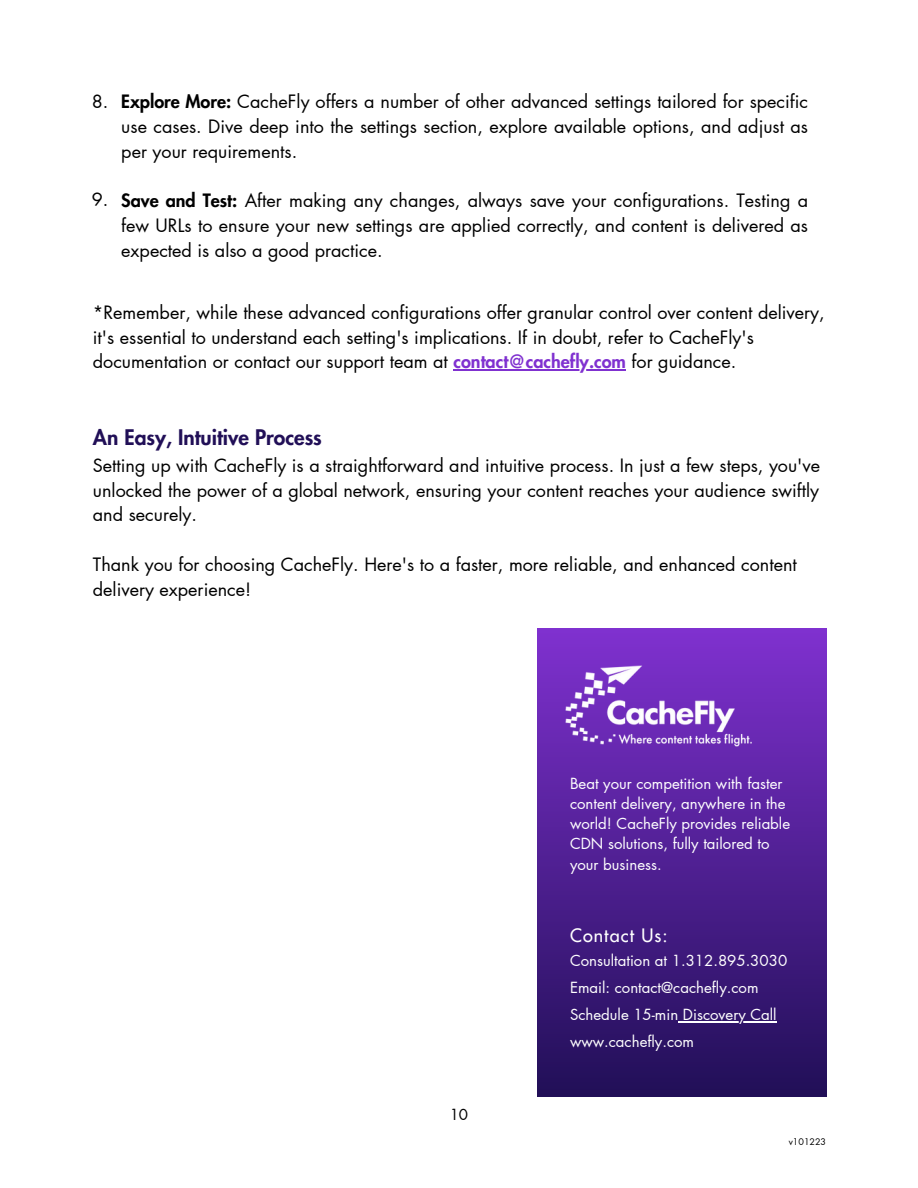
<style>
.page{position:relative;width:918px;height:1188px;background:#fff}
.page>*{position:absolute;margin:0;border:0;box-sizing:border-box;transform-origin:0 0}
.t1{font:800 21px "Futura LT Pro";color:#210f57}
.t2{font:18px/24.8px "Futura LT Pro";color:#000;text-align:justify}
.t3{font:18px "Futura";letter-spacing:.06em;color:#fff}
.t4{font:15px/20.2px "Futura LT Pro";color:#fff}
.t5{font:15px "Futura LT Pro";color:#000}
.t6{font:9px "Futura LT Pro";color:#000}
.s1{font-weight:800}
.s2{font-weight:800;color:#8031d0}
</style>
<div class="page">
<div style="left:537px;top:628px;width:289px;height:468px;background:linear-gradient(to bottom,#7f30cf,#221058)"></div>
<img style="left:564px;top:666px;width:190px;height:81px">
<hr style="left:454px;top:370px;width:172px;height:1px;background:#8031d0">
<hr style="left:678px;top:1021px;width:99px;height:1px;background:#fff">
<p class="t2" style="left:92px;top:90px;width:18px">8.</p>
<p class="t2" style="left:92px;top:188px;width:18px">9.</p>
<p class="t2" style="left:121px;top:90px;width:688px"><span class="s1">Explore More:</span> CacheFly offers a number of other advanced settings tailored for specific use cases. Dive deep into the settings section, explore available options, and adjust as per your requirements.</p>
<p class="t2" style="left:121px;top:189px;width:688px"><span class="s1">Save and Test:</span> After making any changes, always save your configurations. Testing a few URLs to ensure your new settings are applied correctly, and content is delivered as expected is also a good practice.</p>
<p class="t2" style="left:93px;top:301px;width:733px">*Remember, while these advanced configurations offer granular control over content delivery, it's essential to understand each setting's implications. If in doubt, refer to CacheFly's</p>
<p class="t2" style="left:93px;top:350px;width:645px">documentation or contact our support team at <span class="s2">contact@cachefly.com</span> for guidance.</p>
<p class="t1" style="left:93px;top:428px;width:231px">An Easy, Intuitive Process</p>
<p class="t2" style="left:93px;top:454px;width:729px">Setting up with CacheFly is a straightforward and intuitive process. In just a few steps, you've unlocked the power of a global network, ensuring your content reaches your audience swiftly and securely.</p>
<p class="t2" style="left:93px;top:553px;width:706px">Thank you for choosing CacheFly. Here's to a faster, more reliable, and enhanced content delivery experience!</p>
<p class="t4" style="left:570px;top:774px;width:222px">Beat your competition with faster content delivery, anywhere in the world! CacheFly provides reliable<br>CDN solutions, fully tailored to your business.</p>
<p class="t3" style="left:570px;top:924px;width:99px">Contact Us:</p>
<p class="t5" style="left:450px;top:1107px;width:20px">10</p>
<p class="t4" style="left:570px;top:951px;width:219px">Consultation at 1.312.895.3030</p>
<p class="t4" style="left:570px;top:978px;width:190px">Email: contact@cachefly.com</p>
<p class="t4" style="left:570px;top:1005px;width:208px">Schedule 15-min Discovery Call</p>
<p class="t4" style="left:570px;top:1032px;width:126px">www.cachefly.com</p>
<p class="t6" style="left:789px;top:1138px;width:39px">v101223</p>
</div>
